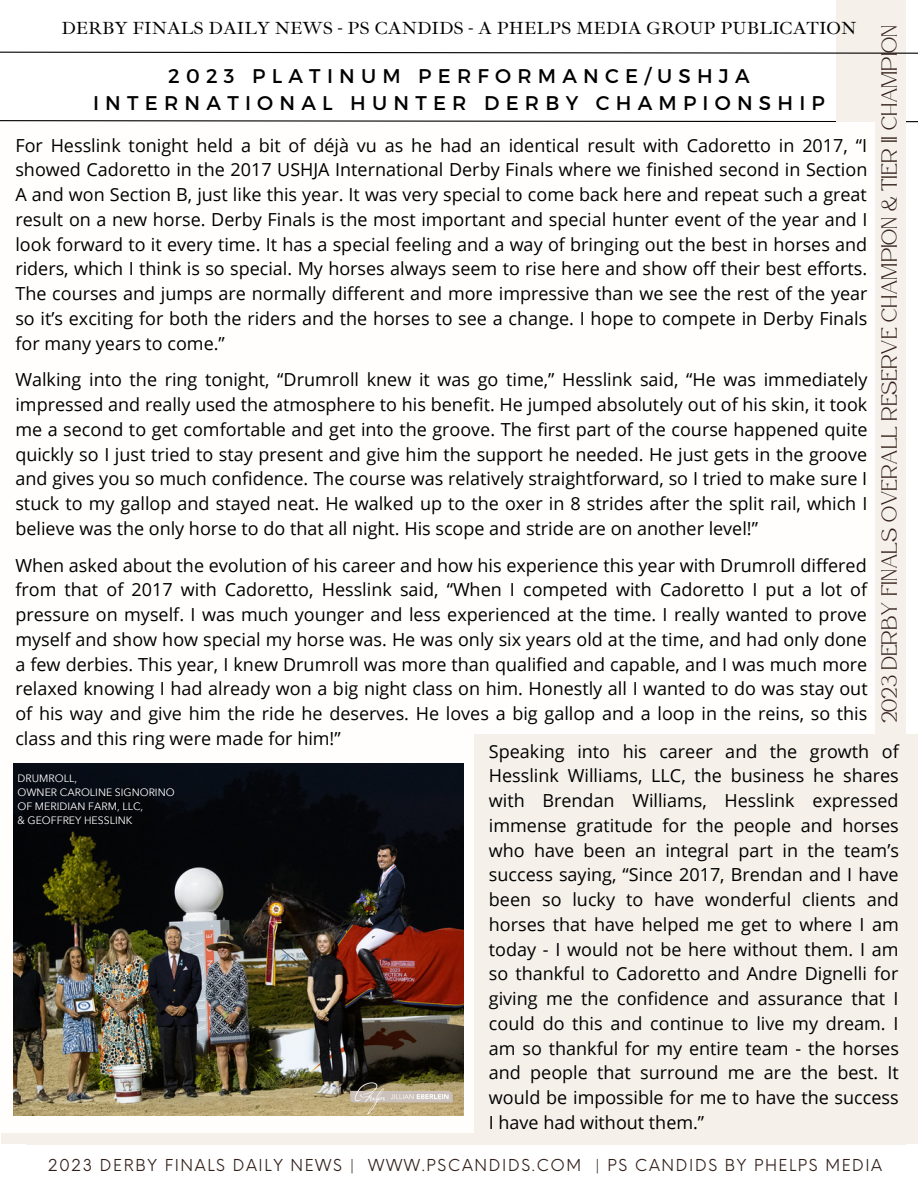
<style>
.page{position:relative;width:918px;height:1188px;background:#fff}
.page>*{position:absolute;margin:0;border:0;box-sizing:border-box;transform-origin:0 0}
.t1{font:21.75px "Atteron";color:#311e17}
.t2{font:19.8px "Montserrat";letter-spacing:.315em;color:#000}
.t3{font:18px/24.8px "Open Sans";color:#000;text-align:justify}
.t4{font:18px "Ibarra Real Nova";color:#000}
.t5{font:16.05px "Neue Einstellung";letter-spacing:.1em;color:#311e17}
.t6{font:10.5px "Avenir Next Thai Trad";color:#fff}
</style>
<div class="page">
<svg style="left:0;top:120px;width:918px;height:3px;background:#717171"></svg>
<div style="left:837px;top:0;width:69px;height:1145px;background:#f5f0ea"></div>
<svg style="left:0;top:51px;width:918px;height:3px"></svg>
<div style="left:26px;top:1058px;width:880px;height:87px;background:#f5f0ea"></div>
<div style="left:2px;top:122px;width:873px;height:1011px;background:#fffefc"></div>
<div style="left:475px;top:735px;width:443px;height:409px;background:#f5f0ea"></div>
<img style="left:13px;top:763px;width:450px;height:353px">
<img style="left:340px;top:1081px;width:124px;height:35px">
<p class="t4" style="left:62px;top:17px;width:796px">DERBY FINALS DAILY NEWS - PS CANDIDS - A PHELPS MEDIA GROUP PUBLICATION</p>
<p class="t1" style="left:877px;top:723px;width:700px;rotate:-90deg">2023 derby finals OVERALL RESERVE CHAMPION &amp; TIER II CHAMPION</p>
<p class="t2" style="left:168px;top:63px;width:583px">2023 PLATINUM PERFORMANCE/USHJA</p>
<p class="t2" style="left:93px;top:91px;width:733px">INTERNATIONAL HUNTER DERBY CHAMPIONSHIP</p>
<p class="t3" style="left:15px;top:132px;width:854px">For Hesslink tonight held a bit of déjà vu as he had an identical result with Cadoretto in 2017, “I showed Cadoretto in the 2017 USHJA International Derby Finals where we finished second in Section A and won Section B, just like this year. It was very special to come back here and repeat such a great result on a new horse. Derby Finals is the most important and special hunter event of the year and I look forward to it every time. It has a special feeling and a way of bringing out the best in horses and riders, which I think is so special. My horses always seem to rise here and show off their best efforts.<br>The courses and jumps are normally different and more impressive than we see the rest of the year so it’s exciting for both the riders and the horses to see a change. I hope to compete in Derby Finals for many years to come.”</p>
<p class="t3" style="left:15px;top:367px;width:854px">Walking into the ring tonight, “Drumroll knew it was go time,” Hesslink said, “He was immediately impressed and really used the atmosphere to his benefit. He jumped absolutely out of his skin, it took me a second to get comfortable and get into the groove. The first part of the course happened quite quickly so I just tried to stay present and give him the support he needed. He just gets in the groove and gives you so much confidence. The course was relatively straightforward, so I tried to make sure I stuck to my gallop and stayed neat. He walked up to the oxer in 8 strides after the split rail, which I believe was the only horse to do that all night. His scope and stride are on another level!”</p>
<p class="t3" style="left:15px;top:552px;width:854px">When asked about the evolution of his career and how his experience this year with Drumroll differed from that of 2017 with Cadoretto, Hesslink said, “When I competed with Cadoretto I put a lot of pressure on myself. I was much younger and less experienced at the time. I really wanted to prove myself and show how special my horse was. He was only six years old at the time, and had only done a few derbies. This year, I knew Drumroll was more than qualified and capable, and I was much more relaxed knowing I had already won a big night class on him. Honestly all I wanted to do was stay out of his way and give him the ride he deserves. He loves a big gallop and a loop in the reins, so this class and this ring were made for him!”</p>
<p class="t3" style="left:489px;top:738px;width:412px">Speaking into his career and the growth of Hesslink Williams, LLC, the business he shares with Brendan Williams, Hesslink expressed immense gratitude for the people and horses who have been an integral part in the team’s success saying, “Since 2017, Brendan and I have been so lucky to have wonderful clients and horses that have helped me get to where I am today - I would not be here without them. I am so thankful to Cadoretto and Andre Dignelli for giving me the confidence and assurance that I could do this and continue to live my dream. I am so thankful for my entire team - the horses and people that surround me are the best. It would be impossible for me to have the success I have had without them.”</p>
<p class="t6" style="left:18px;top:773px;width:61px">DRUMROLL,</p>
<p class="t6" style="left:18px;top:787px;width:159px">OWNER CAROLINE SIGNORINO</p>
<p class="t6" style="left:18px;top:801px;width:127px">OF MERIDIAN FARM, LLC,</p>
<p class="t6" style="left:18px;top:815px;width:116px">&amp; GEOFFREY HESSLINK</p>
<p class="t5" style="left:48px;top:1150px;width:836px">2023 DERBY FINALS DAILY NEWS | WWW.PSCANDIDS.COM | PS CANDIDS BY PHELPS MEDIA</p>
</div>
